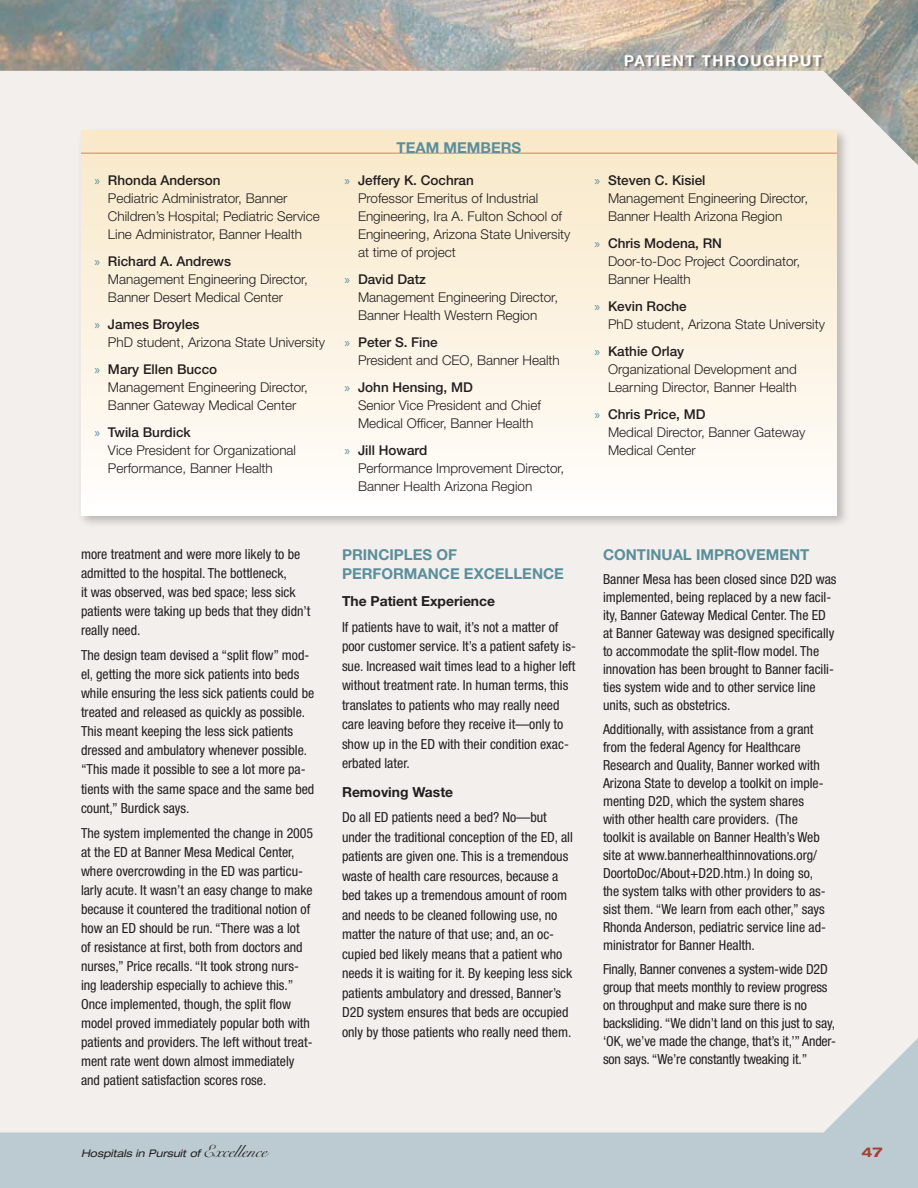
<style>
.page{position:relative;width:918px;height:1188px;background:#fff}
.page>*{position:absolute;margin:0;border:0;box-sizing:border-box;transform-origin:0 0}
.t1{font:700 15px/19.5px "Helvetica Neue LT Std";color:#5a8f9c}
.t2{font:700 15px "Helvetica Neue LT Std";letter-spacing:.1em;color:#fff}
.t3{font:condensed 13.8px/19px "Helvetica Neue LT Std";color:#231f20}
.t4{font:700 13.8px "Helvetica Neue LT Std";color:#231f20}
.t5{font:300 13.5px/18px "Helvetica Neue LT Std";color:#231f20}
.t6{font:700 expanded 13.5px "Helvetica Neue LT Std";color:#a1412f}
.t7{font:italic expanded 10.5px "Helvetica Neue LT Std";color:#231f20}
.s1{font-family:"Myriad Pro";font-weight:400;color:#5a8f9c}
.s2{font-weight:500}
.s3{font-family:"Snell Roundhand Script";font-style:normal;font-stretch:normal;font-size:17.25px}
</style>
<div class="page">
<img style="left:0;top:0;width:918px;height:71px">
<div style="left:0;top:872px;width:918px;height:316px;background:#bccad1"></div>
<div style="left:0;top:71px;width:918px;height:1062px;background:#f3efec"></div>
<div style="left:77px;top:127px;width:773px;height:401px;background:#231f20;opacity:.27"></div>
<div style="left:81px;top:130px;width:756px;height:385px;background:linear-gradient(to bottom,#f8e7c6,#fffefd)"></div>
<hr style="left:81px;top:153px;width:756px;height:1px;background:#da7f5e">
<div style="left:625px;top:55px;width:200px;height:14px;background:#231f20;opacity:.45"></div>
<p class="t2" style="left:624px;top:52px;width:199px">PATIENT TH ROUGHPUT</p>
<p class="t5" style="left:108px;top:171px;width:213px;text-indent:-13px"><span class="s1">»</span> <span class="s2">Rhonda Anderson<br></span>Pediatric Administrator, Banner<br>Children’s Hospital; Pediatric Service<br>Line Administrator, Banner Health</p>
<p class="t5" style="left:108px;top:252px;width:202px;text-indent:-13px"><span class="s1">»</span> <span class="s2">Richard A. Andrews<br></span>Management Engineering Director,<br>Banner Desert Medical Center</p>
<p class="t5" style="left:108px;top:315px;width:219px;text-indent:-13px"><span class="s1">»</span> <span class="s2">James Broyles<br></span>PhD student, Arizona State University</p>
<p class="t5" style="left:108px;top:360px;width:202px;text-indent:-13px"><span class="s1">»</span> <span class="s2">Mary Ellen Bucco<br></span>Management Engineering Director,<br>Banner Gateway Medical Center</p>
<p class="t5" style="left:108px;top:423px;width:190px;text-indent:-13px"><span class="s1">»</span> <span class="s2">Twila Burdick<br></span>Vice President for Organizational<br>Performance, Banner Health</p>
<p class="t1" style="left:397px;top:137px;width:125px">TEAM MEMBERS</p>
<p class="t5" style="left:358px;top:171px;width:214px;text-indent:-14px"><span class="s1">»</span> <span class="s2">Jeffery K. Cochran<br></span>Professor Emeritus of Industrial<br>Engineering, Ira A. Fulton School of<br>Engineering, Arizona State University at time of project</p>
<p class="t5" style="left:358px;top:270px;width:202px;text-indent:-14px"><span class="s1">»</span> <span class="s2">David Datz<br></span>Management Engineering Director,<br>Banner Health Western Region</p>
<p class="t5" style="left:358px;top:333px;width:203px;text-indent:-14px"><span class="s1">»</span> <span class="s2">Peter S. Fine<br></span>President and CEO, Banner Health</p>
<p class="t5" style="left:358px;top:378px;width:184px;text-indent:-14px"><span class="s1">»</span> <span class="s2">John Hensing, MD<br></span>Senior Vice President and Chief<br>Medical Officer, Banner Health</p>
<p class="t5" style="left:358px;top:441px;width:208px;text-indent:-14px"><span class="s1">»</span> <span class="s2">Jill Howard<br></span>Performance Improvement Director,<br>Banner Health Arizona Region</p>
<p class="t5" style="left:608px;top:171px;width:202px;text-indent:-14px"><span class="s1">»</span> <span class="s2">Steven C. Kisiel<br></span>Management Engineering Director,<br>Banner Health Arizona Region</p>
<p class="t5" style="left:608px;top:234px;width:194px;text-indent:-14px"><span class="s1">»</span> <span class="s2">Chris Modena, RN<br></span>Door-to-Doc Project Coordinator,<br>Banner Health</p>
<p class="t5" style="left:608px;top:297px;width:219px;text-indent:-14px"><span class="s1">»</span> <span class="s2">Kevin Roche<br></span>PhD student, Arizona State University</p>
<p class="t5" style="left:608px;top:342px;width:190px;text-indent:-14px"><span class="s1">»</span> <span class="s2">Kathie Orlay<br></span>Organizational Development and<br>Learning Director, Banner Health</p>
<p class="t5" style="left:608px;top:405px;width:199px;text-indent:-14px"><span class="s1">»</span> <span class="s2">Chris Price, MD<br></span>Medical Director, Banner Gateway<br>Medical Center</p>
<p class="t3" style="left:81px;top:544px;width:231px">more treatment and were more likely to be admitted to the hospital. The bottleneck,<br>it was observed, was bed space; less sick patients were taking up beds that they didn’t really need.</p>
<p class="t3" style="left:81px;top:646px;width:235px">The design team devised a “split flow” mod&shy;el, getting the more sick patients into beds while ensuring the less sick patients could be treated and released as quickly as possible.<br>This meant keeping the less sick patients dressed and ambulatory whenever possible. “This made it possible to see a lot more pa&shy;tients with the same space and the same bed count,” Burdick says.</p>
<p class="t3" style="left:81px;top:823px;width:234px">The system implemented the change in 2005 at the ED at Banner Mesa Medical Center, where overcrowding in the ED was particu&shy;larly acute. It wasn’t an easy change to make because it countered the traditional notion of how an ED should be run. “There was a lot<br>of resistance at first, both from doctors and nurses,” Price recalls. “It took strong nurs&shy;ing leadership especially to achieve this.” Once implemented, though, the split flow model proved immediately popular both with patients and providers. The left without treat&shy;ment rate went down almost immediately and patient satisfaction scores rose.</p>
<p class="t1" style="left:342px;top:544px;width:223px">PRINCIPLES OF<br>PERFORMANCE EXCELLENCE</p>
<p class="t4" style="left:342px;top:593px;width:155px">THE PATIENT EXPERIENCE</p>
<p class="t3" style="left:342px;top:617px;width:235px;line-height:19.5px">If patients have to wait, it’s not a matter of poor customer service. It’s a patient safety is&shy;sue. Increased wait times lead to a higher left without treatment rate. In human terms, this translates to patients who may really need care leaving before they receive it—only to show up in the ED with their condition exac&shy;erbated later.</p>
<p class="t4" style="left:342px;top:783px;width:113px">REMOVING WASTE</p>
<p class="t3" style="left:342px;top:807px;width:232px;line-height:19.5px">Do all ED patients need a bed? No—but under the traditional conception of the ED, all patients are given one. This is a tremendous waste of health care resources, because a bed takes up a tremendous amount of room and needs to be cleaned following use, no matter the nature of that use; and, an oc&shy;cupied bed likely means that a patient who needs it is waiting for it. By keeping less sick patients ambulatory and dressed, Banner’s D2D system ensures that beds are occupied only by those patients who really need them.</p>
<p class="t1" style="left:603px;top:544px;width:208px">CONTINUAL IMPROVEMENT</p>
<p class="t3" style="left:603px;top:570px;width:235px;line-height:18px">Banner Mesa has been closed since D2D was implemented, being replaced by a new facil&shy;ity, Banner Gateway Medical Center. The ED at Banner Gateway was designed specifically to accommodate the split-flow model. The innovation has been brought to Banner facili&shy;ties system wide and to other service line units, such as obstetrics.</p>
<p class="t3" style="left:603px;top:720px;width:225px;line-height:18px">Additionally, with assistance from a grant from the federal Agency for Healthcare Research and Quality, Banner worked with Arizona State to develop a toolkit on imple&shy;menting D2D, which the system shares with other health care providers. (The toolkit is available on Banner Health’s Web site at www.bannerhealthinnovations.org/ DoortoDoc/About+D2D.htm.) In doing so, the system talks with other providers to as&shy;sist them. “We learn from each other,” says Rhonda Anderson, pediatric service line ad&shy;ministrator for Banner Health.</p>
<p class="t3" style="left:603px;top:960px;width:235px;line-height:18px">Finally, Banner convenes a system-wide D2D group that meets monthly to review progress on throughput and make sure there is no backsliding. “We didn’t land on this just to say, ‘OK, we’ve made the change, that’s it,’” Ander&shy;son says. “We’re constantly tweaking it.”</p>
<p class="t7" style="left:81px;top:1147px;width:188px">Hospitals in Pursuit of <span class="s3">Excellence</span></p>
<p class="t6" style="left:861px;top:1144px;width:23px">47</p>
</div>
